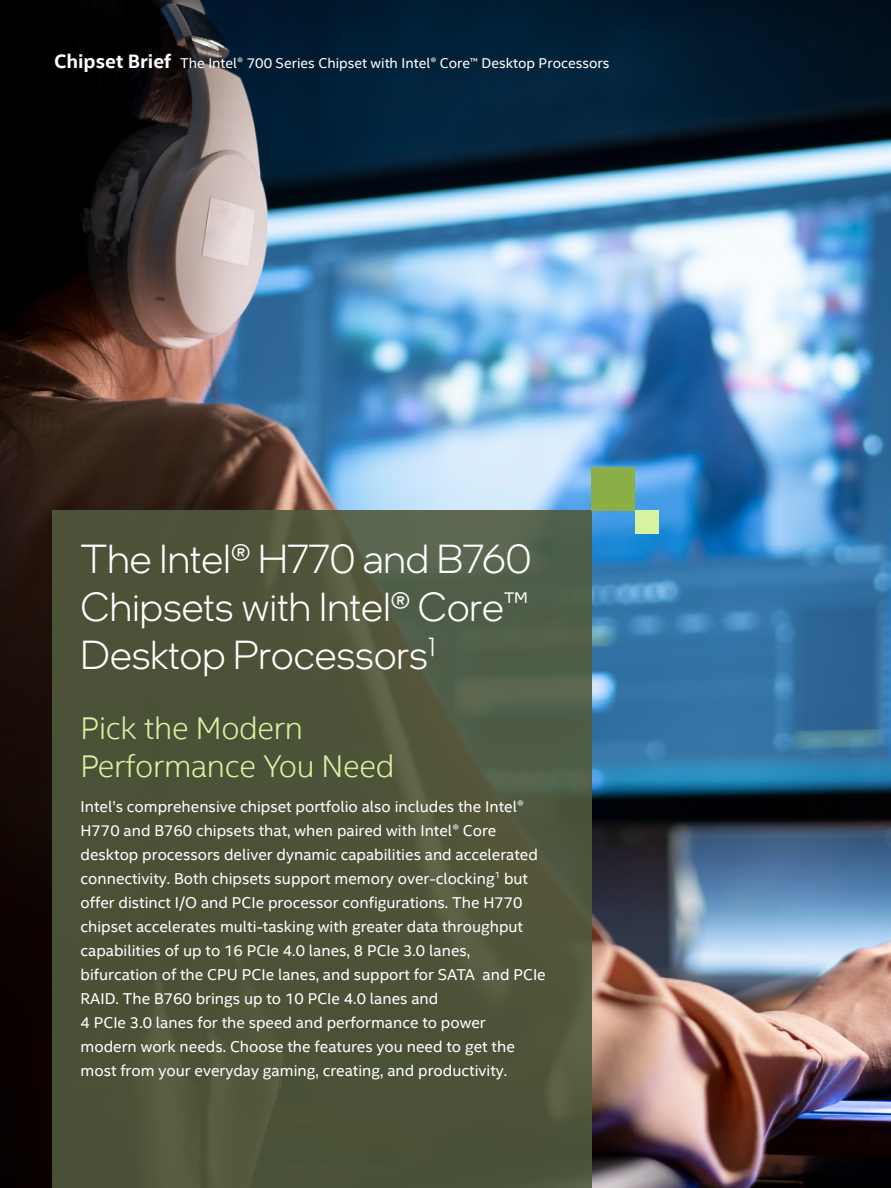
<style>
.page{position:relative;width:891px;height:1188px;background:#fff}
.page>*{position:absolute;margin:0;border:0;box-sizing:border-box;transform-origin:0 0}
.Paragraph_Style_2{font:300 40.5px/48px "Intel One Display";color:#fff;text-align:justify}
.Paragraph_Style_2-2{font:300 31.5px/37.5px "Intel Clear";letter-spacing:-.01em;color:#d7f3a2}
.Paragraph_Style_2-3{font:15.75px/24px "Intel Clear";color:#fff}
.Section{font:14.25px "Intel Clear";color:#fff}
.s1{font-weight:700;font-size:19.5px}
</style>
<div class="page">
<img style="left:0;top:0;width:891px;height:1188px">
<svg style="left:53px;top:510px;width:539px;height:678px;background:#4e553b"></svg>
<div style="left:592px;top:467px;width:43px;height:43px;background:#8bae46"></div>
<div style="left:635px;top:510px;width:24px;height:24px;background:#d7f3a2"></div>
<p class="Section" style="left:54px;top:53px;width:557px"><span class="s1">Chipset Brief</span> The Intel® 700 Series Chipset with Intel® Core™ Desktop Processors</p>
<p class="Paragraph_Style_2" style="left:81px;top:534px;width:452px">The Intel® H770 and B760<br>Chipsets with Intel® Core™ Desktop Processors<sup>1</sup></p>
<p class="Paragraph_Style_2-2" style="left:81px;top:709px;width:315px">Pick the Modern<br>Performance You Need</p>
<p class="Paragraph_Style_2-3" style="left:81px;top:794px;width:467px">Intel’s comprehensive chipset portfolio also includes the Intel® H770 and B760 chipsets that, when paired with Intel® Core desktop processors deliver dynamic capabilities and accelerated connectivity. Both chipsets support memory over-clocking<sup>1</sup> but offer distinct I/O and PCIe processor configurations. The H770 chipset accelerates multi-tasking with greater data throughput capabilities of up to 16 PCIe 4.0 lanes, 8 PCIe 3.0 lanes, bifurcation of the CPU PCIe lanes, and support for SATA and PCIe RAID. The B760 brings up to 10 PCIe 4.0 lanes and<br>4 PCIe 3.0 lanes for the speed and performance to power modern work needs. Choose the features you need to get the most from your everyday gaming, creating, and productivity.</p>
</div>
